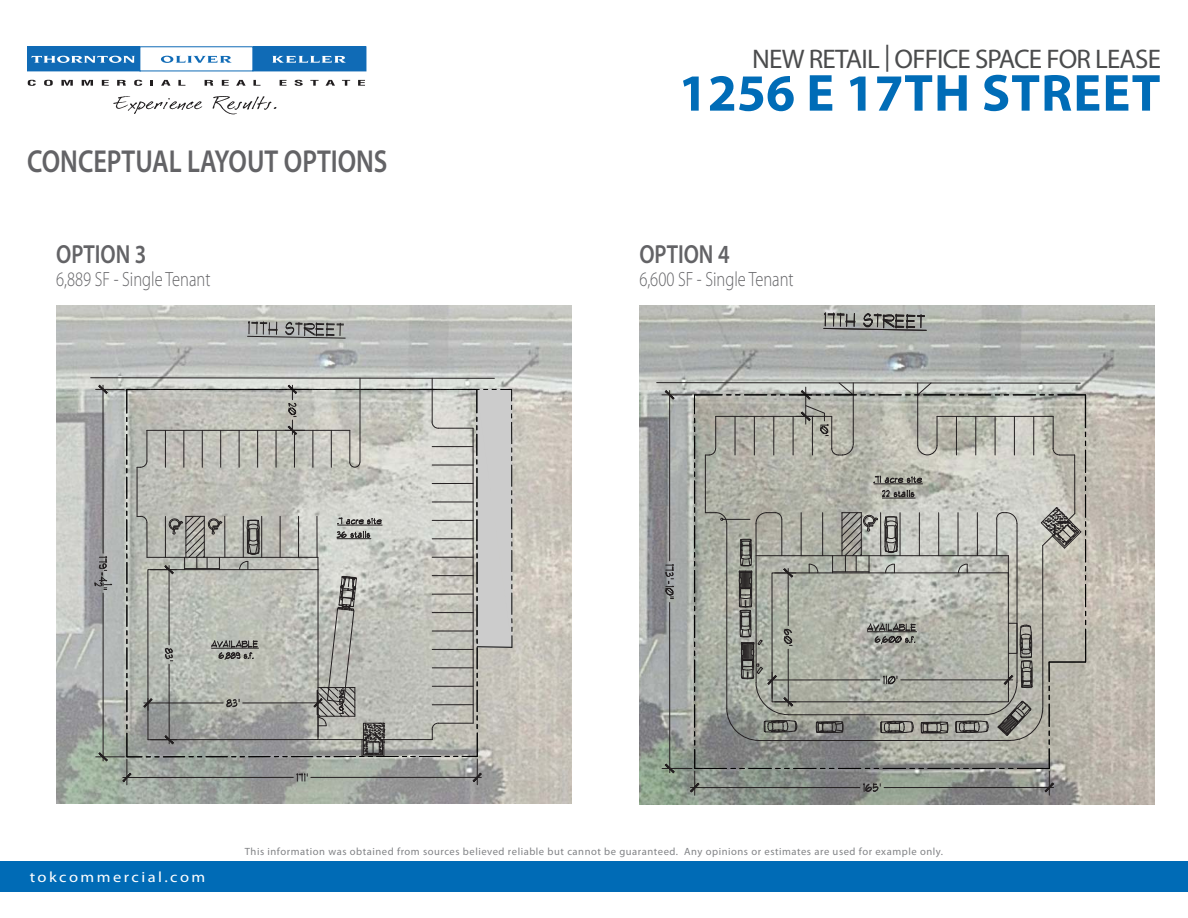
<style>
.page{position:relative;width:1188px;height:918px;background:#fff}
.page>*{position:absolute;margin:0;border:0;box-sizing:border-box;transform-origin:0 0}
.t1{font:700 52.5px "Myriad Pro";letter-spacing:.01em;color:#006cb7}
.t2{font:600 31.8px "Myriad Pro";color:#636366;scale:.82 1}
.t3{font:27px "Myriad Pro";letter-spacing:-.03em;color:#4b4c4d}
.t4{font:600 26.25px "Myriad Pro";color:#636366;scale:.82 1}
.t5{font:300 20.7px "Myriad Pro";color:#636366;scale:.8 1}
.t6{font:14.85px "Myriad Pro";letter-spacing:.15em;color:#fff;scale:1.11 1}
.t7{font:10.5px "Myriad Pro";letter-spacing:.05em;color:#808285}
</style>
<div class="page">
<div style="left:0;top:861px;width:1188px;height:30px;background:#006bb6"></div>
<svg style="left:28px;top:80px;width:8px;height:6px"></svg>
<svg style="left:44px;top:80px;width:9px;height:6px"></svg>
<svg style="left:61px;top:80px;width:12px;height:6px"></svg>
<svg style="left:82px;top:80px;width:11px;height:6px"></svg>
<svg style="left:102px;top:80px;width:7px;height:6px"></svg>
<svg style="left:117px;top:80px;width:9px;height:6px"></svg>
<svg style="left:134px;top:80px;width:8px;height:6px"></svg>
<svg style="left:151px;top:80px;width:2px;height:6px"></svg>
<svg style="left:161px;top:80px;width:10px;height:6px"></svg>
<svg style="left:178px;top:80px;width:7px;height:6px"></svg>
<svg style="left:205px;top:80px;width:8px;height:6px"></svg>
<svg style="left:222px;top:80px;width:7px;height:6px"></svg>
<svg style="left:236px;top:80px;width:10px;height:6px"></svg>
<svg style="left:253px;top:80px;width:7px;height:6px"></svg>
<svg style="left:280px;top:80px;width:7px;height:6px"></svg>
<svg style="left:295px;top:80px;width:8px;height:6px"></svg>
<svg style="left:310px;top:80px;width:9px;height:6px"></svg>
<svg style="left:326px;top:80px;width:9px;height:6px"></svg>
<svg style="left:342px;top:80px;width:8px;height:6px"></svg>
<svg style="left:358px;top:80px;width:7px;height:6px"></svg>
<div style="left:27px;top:47px;width:113px;height:24px;background:#106bb6"></div>
<div style="left:253px;top:47px;width:113px;height:24px;background:#106bb6"></div>
<svg style="left:32px;top:56px;width:103px;height:7px"></svg>
<svg style="left:161px;top:56px;width:71px;height:7px"></svg>
<svg style="left:272px;top:56px;width:74px;height:7px"></svg>
<svg style="left:113px;top:96px;width:89px;height:18px"></svg>
<svg style="left:213px;top:96px;width:63px;height:18px"></svg>
<img style="left:56px;top:306px;width:516px;height:497px">
<svg style="left:247px;top:320px;width:99px;height:19px;background:#949493"></svg>
<svg style="left:90px;top:377px;width:405px;height:2px"></svg>
<hr style="left:432px;top:378px;width:1px;height:44px;background:#231f20">
<hr style="left:360px;top:378px;width:1px;height:84px;background:#231f20">
<svg style="left:95px;top:385px;width:418px;height:400px;background:#b4b5af"></svg>
<img style="left:639px;top:306px;width:516px;height:498px">
<svg style="left:823px;top:312px;width:104px;height:19px;background:#858682"></svg>
<svg style="left:656px;top:382px;width:430px;height:413px;background:#a6a79f"></svg>
<h3 class="t3" style="left:752px;top:43px;width:410px">NEW RETAIL | OFFICE SPACE FOR LEASE</h3>
<h2 class="t2" style="left:27px;top:141px;width:441px">CONCEPTUAL LAYOUT OPTIONS</h2>
<h3 class="t4" style="left:56px;top:238px;width:112px">OPTION 3</h3>
<h3 class="t5" style="left:56px;top:267px;width:194px">6,889 SF - Single Tenant</h3>
<h1 class="t1" style="left:679px;top:59px;width:483px">1256 E 17TH STREET</h1>
<h3 class="t4" style="left:639px;top:238px;width:112px">OPTION 4</h3>
<h3 class="t5" style="left:639px;top:267px;width:194px">6,600 SF - Single Tenant</h3>
<h3 class="t6" style="left:30px;top:867px;width:160px">tokcommercial.com</h3>
<p class="t7" style="left:245px;top:845px;width:700px">This information was obtained from sources believed reliable but cannot be guaranteed. Any opinions or estimates are used for example only.</p>
</div>
